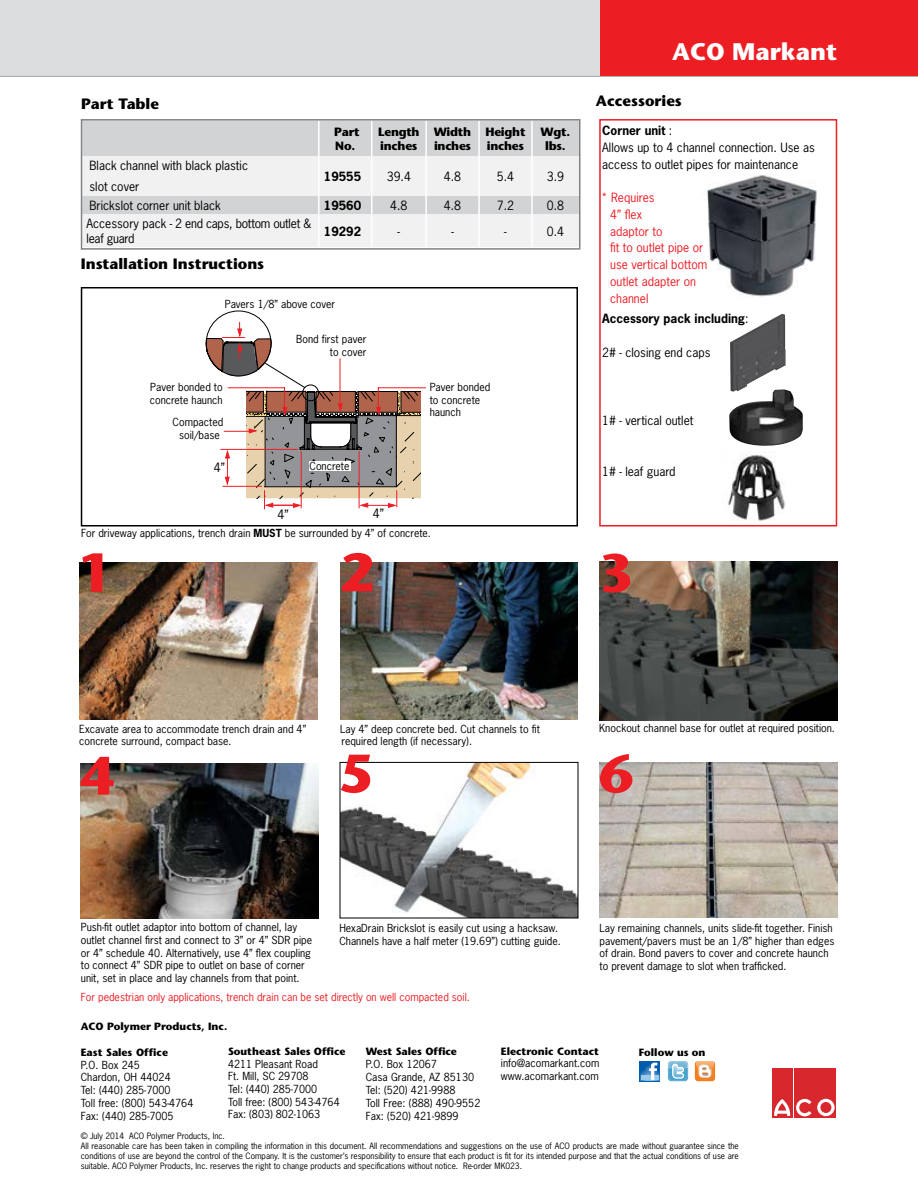
<style>
.page{position:relative;width:918px;height:1188px;background:#fff}
.page>*{position:absolute;margin:0;border:0;box-sizing:border-box;transform-origin:0 0}
.t1{font:700 54px "Stone Sans";color:#ed1d24}
.t2{font:700 24px "Stone Sans";color:#fff}
.t3{font:700 15px "Stone Sans";color:#000}
.t4{font:12.15px "News Gothic";color:#000}
.t5{font:12px/17px "News Gothic";color:#000}
.t6{font:12px/16.8px "News Gothic";color:#ed1d24}
.t7{font:700 12px/14.4px "Stone Sans";letter-spacing:-.02em;color:#000}
.t8{font:12px/14.4px "News Gothic";letter-spacing:-.02em;color:#000}
.t9{font:700 12px "News Gothic";color:#000}
.t10{font:10.5px/12.6px "News Gothic";color:#000}
.t11{font:700 10.5px "Stone Sans";color:#000}
.t12{font:10.5px "News Gothic";color:#ed1d24}
.t13{font:8.25px/9.9px "News Gothic";color:#000}
.s1{font-weight:700}
.s2{font-weight:400}
</style>
<div class="page">
<div style="left:84px;top:122px;width:493px;height:34px;background:#d1d3d4"></div>
<svg style="left:84px;top:156px;width:493px;height:91px;fill:#f1f1f2"></svg>
<hr style="left:318px;top:121px;width:2px;height:35px;background:#fff">
<hr style="left:371px;top:121px;width:1px;height:35px;background:#fff">
<hr style="left:425px;top:121px;width:2px;height:35px;background:#fff">
<hr style="left:478px;top:121px;width:2px;height:35px;background:#fff">
<hr style="left:531px;top:121px;width:2px;height:35px;background:#fff">
<hr style="left:318px;top:156px;width:2px;height:40px;background:#fff">
<hr style="left:371px;top:156px;width:1px;height:40px;background:#fff">
<hr style="left:425px;top:156px;width:2px;height:40px;background:#fff">
<hr style="left:478px;top:156px;width:2px;height:40px;background:#fff">
<hr style="left:531px;top:156px;width:2px;height:40px;background:#fff">
<svg style="left:318px;top:196px;width:2px;height:18px"></svg>
<svg style="left:371px;top:196px;width:1px;height:18px"></svg>
<svg style="left:425px;top:196px;width:2px;height:18px"></svg>
<svg style="left:478px;top:196px;width:2px;height:18px"></svg>
<svg style="left:531px;top:196px;width:2px;height:18px"></svg>
<hr style="left:318px;top:214px;width:2px;height:33px;background:#fff">
<hr style="left:371px;top:214px;width:1px;height:33px;background:#fff">
<hr style="left:425px;top:214px;width:2px;height:33px;background:#fff">
<hr style="left:478px;top:214px;width:2px;height:33px;background:#fff">
<hr style="left:531px;top:214px;width:2px;height:33px;background:#fff">
<div style="left:81px;top:119px;width:499px;height:131px;border:2px solid #808285"></div>
<div style="left:0;top:0;width:918px;height:77px;background:#dcddde"></div>
<div style="left:601px;top:0;width:317px;height:76px;background:#ed1d24"></div>
<img style="left:599px;top:763px;width:238px;height:155px">
<img style="left:599px;top:562px;width:238px;height:158px">
<img style="left:340px;top:562px;width:238px;height:158px">
<img style="left:79px;top:563px;width:238px;height:157px">
<img style="left:727px;top:454px;width:59px;height:66px">
<img style="left:729px;top:389px;width:74px;height:57px">
<img style="left:730px;top:314px;width:51px;height:78px">
<img style="left:706px;top:175px;width:111px;height:122px">
<div style="left:599px;top:119px;width:238px;height:407px;border:2px solid #ed1d24"></div>
<div style="left:772px;top:1069px;width:20px;height:49px;background:#d9272e"></div>
<div style="left:794px;top:1069px;width:20px;height:49px;background:#d9272e"></div>
<div style="left:816px;top:1069px;width:20px;height:49px;background:#d9272e"></div>
<svg style="left:774px;top:1099px;width:61px;height:17px"></svg>
<svg style="left:695px;top:1061px;width:20px;height:20px"></svg>
<svg style="left:668px;top:1061px;width:20px;height:20px"></svg>
<svg style="left:640px;top:1061px;width:20px;height:20px"></svg>
<svg style="left:640px;top:1062px;width:19px;height:18px"></svg>
<img style="left:81px;top:764px;width:238px;height:155px">
<img style="left:342px;top:764px;width:234px;height:152px">
<div style="left:340px;top:762px;width:238px;height:156px;border:1px solid #000"></div>
<svg style="left:205px;top:310px;width:221px;height:200px"></svg>
<div style="left:81px;top:287px;width:497px;height:239px;border:2px solid #000"></div>
<h2 class="t2" style="left:672px;top:37px;width:166px">ACO Markant</h2>
<h3 class="t3" style="left:81px;top:95px;width:79px">Part Table</h3>
<h3 class="t3" style="left:596px;top:92px;width:87px">Accessories</h3>
<p class="t7" style="left:334px;top:124px;width:27px">Part<br>No.</p>
<p class="t7" style="left:378px;top:124px;width:43px">Length inches</p>
<p class="t7" style="left:434px;top:124px;width:39px">Width inches</p>
<p class="t7" style="left:485px;top:124px;width:42px">Height inches</p>
<p class="t7" style="left:541px;top:124px;width:31px;text-align:center">Wgt. lbs.</p>
<p class="t5" style="left:90px;top:155px;width:160px;line-height:21.1px">Black channel with black plastic slot cover</p>
<p class="t9" style="left:324px;top:168px;width:39px">19555</p>
<p class="t5" style="left:387px;top:167px;width:26px">39.4</p>
<p class="t5" style="left:444px;top:167px;width:19px">4.8</p>
<p class="t5" style="left:497px;top:167px;width:19px">5.4</p>
<p class="t5" style="left:547px;top:167px;width:19px">3.9</p>
<p class="t5" style="left:90px;top:197px;width:133px">Brickslot corner unit black</p>
<p class="t9" style="left:324px;top:197px;width:39px">19560</p>
<p class="t5" style="left:390px;top:197px;width:19px">4.8</p>
<p class="t5" style="left:444px;top:197px;width:19px">4.8</p>
<p class="t5" style="left:497px;top:197px;width:19px">7.2</p>
<p class="t5" style="left:547px;top:197px;width:19px">0.8</p>
<p class="t8" style="left:86px;top:216px;width:226px">Accessory pack - 2 end caps, bottom outlet &amp; leaf guard</p>
<p class="t9" style="left:324px;top:223px;width:39px">19292</p>
<p class="t5" style="left:398px;top:222px;width:4px">-</p>
<p class="t5" style="left:451px;top:222px;width:4px">-</p>
<p class="t5" style="left:504px;top:222px;width:4px">-</p>
<p class="t5" style="left:547px;top:222px;width:19px">0.4</p>
<h3 class="t3" style="left:81px;top:255px;width:185px">Installation Instructions</h3>
<p class="t10" style="left:225px;top:297px;width:112px">Pavers 1/8” above cover</p>
<p class="t10" style="left:296px;top:333px;width:72px;text-align:right">Bond first paver to cover</p>
<p class="t10" style="left:150px;top:381px;width:74px">Paver bonded to concrete haunch</p>
<p class="t10" style="left:430px;top:381px;width:62px">Paver bonded to concrete haunch</p>
<p class="t10" style="left:173px;top:416px;width:52px;text-align:center">Compacted soil/base</p>
<p class="t4" style="left:214px;top:460px;width:13px">4”</p>
<p class="t10" style="left:309px;top:460px;width:41px">Concrete</p>
<p class="t4" style="left:278px;top:506px;width:13px">4”</p>
<p class="t4" style="left:373px;top:506px;width:13px">4”</p>
<p class="t10" style="left:81px;top:526px;width:351px">For driveway applications, trench drain <span class="s1">MUST</span> be surrounded by 4” of concrete.</p>
<p class="t5" style="left:602px;top:121px;width:214px"><span class="s1">Corner unit</span> :<br>Allows up to 4 channel connection. Use as access to outlet pipes for maintenance</p>
<p class="t6" style="left:610px;top:189px;width:99px;text-indent:-9px">* Requires<br>4” flex<br>adaptor to<br>fit to outlet pipe or use vertical bottom outlet adapter on channel</p>
<p class="t9" style="left:602px;top:311px;width:148px">Accessory pack including<span class="s2">:</span></p>
<p class="t5" style="left:602px;top:344px;width:110px">2# - closing end caps</p>
<p class="t5" style="left:602px;top:411px;width:93px">1# - vertical outlet</p>
<p class="t5" style="left:602px;top:462px;width:75px">1# - leaf guard</p>
<h1 class="t1" style="left:78px;top:541px;width:36px">1</h1>
<h1 class="t1" style="left:340px;top:540px;width:36px">2</h1>
<h1 class="t1" style="left:599px;top:541px;width:36px">3</h1>
<p class="t10" style="left:79px;top:722px;width:229px">Excavate area to accommodate trench drain and 4” concrete surround, compact base.</p>
<h1 class="t1" style="left:81px;top:744px;width:36px">4</h1>
<p class="t10" style="left:340px;top:722px;width:201px">Lay 4” deep concrete bed. Cut channels to fit required length (if necessary).</p>
<h1 class="t1" style="left:339px;top:741px;width:36px">5</h1>
<p class="t10" style="left:599px;top:722px;width:237px">Knockout channel base for outlet at required position.</p>
<h1 class="t1" style="left:599px;top:741px;width:36px">6</h1>
<p class="t10" style="left:81px;top:921px;width:233px">Push-fit outlet adaptor into bottom of channel, lay outlet channel first and connect to 3” or 4” SDR pipe or 4” schedule 40. Alternatively, use 4” flex coupling to connect 4” SDR pipe to outlet on base of corner unit, set in place and lay channels from that point.</p>
<p class="t10" style="left:339px;top:922px;width:223px">HexaDrain Brickslot is easily cut using a hacksaw.<br>Channels have a half meter (19.69”) cutting guide.</p>
<p class="t12" style="left:81px;top:990px;width:391px">For pedestrian only applications, trench drain can be set directly on well compacted soil.</p>
<p class="t10" style="left:600px;top:922px;width:236px">Lay remaining channels, units slide-fit together. Finish pavement/pavers must be an 1/8” higher than edges of drain. Bond pavers to cover and concrete haunch to prevent damage to slot when trafficked.</p>
<p class="t11" style="left:81px;top:1020px;width:148px">ACO Polymer Products, Inc.</p>
<p class="t11" style="left:81px;top:1046px;width:89px">East Sales Office</p>
<p class="t10" style="left:81px;top:1058px;width:114px">P.O. Box 245<br>Chardon, OH 44024<br>Tel: (440) 285-7000<br>Toll free: (800) 543-4764<br>Fax: (440) 285-7005</p>
<p class="t11" style="left:228px;top:1045px;width:119px">Southeast Sales Office</p>
<p class="t10" style="left:228px;top:1057px;width:113px">4211 Pleasant Road<br>Ft. Mill, SC 29708<br>Tel: (440) 285-7000<br>Toll free: (800) 543-4764<br>Fax: (803) 802-1063</p>
<p class="t11" style="left:366px;top:1045px;width:93px">West Sales Office</p>
<p class="t10" style="left:366px;top:1057px;width:116px">P.O. Box 12067<br>Casa Grande, AZ 85130<br>Tel: (520) 421-9988<br>Toll Free: (888) 490-9552<br>Fax: (520) 421-9899</p>
<p class="t11" style="left:501px;top:1045px;width:100px">Electronic Contact</p>
<p class="t11" style="left:639px;top:1046px;width:68px">Follow us on</p>
<p class="t10" style="left:501px;top:1057px;width:100px">info@acomarkant.com www.acomarkant.com</p>
<p class="t13" style="left:81px;top:1131px;width:660px">© July 2014 ACO Polymer Products, Inc.<br>All reasonable care has been taken in compiling the information in this document. All recommendations and suggestions on the use of ACO products are made without guarantee since the conditions of use are beyond the control of the Company. It is the customer’s responsibility to ensure that each product is fit for its intended purpose and that the actual conditions of use are suitable. ACO Polymer Products, Inc. reserves the right to change products and specifications without notice. Re-order MK023.</p>
</div>
